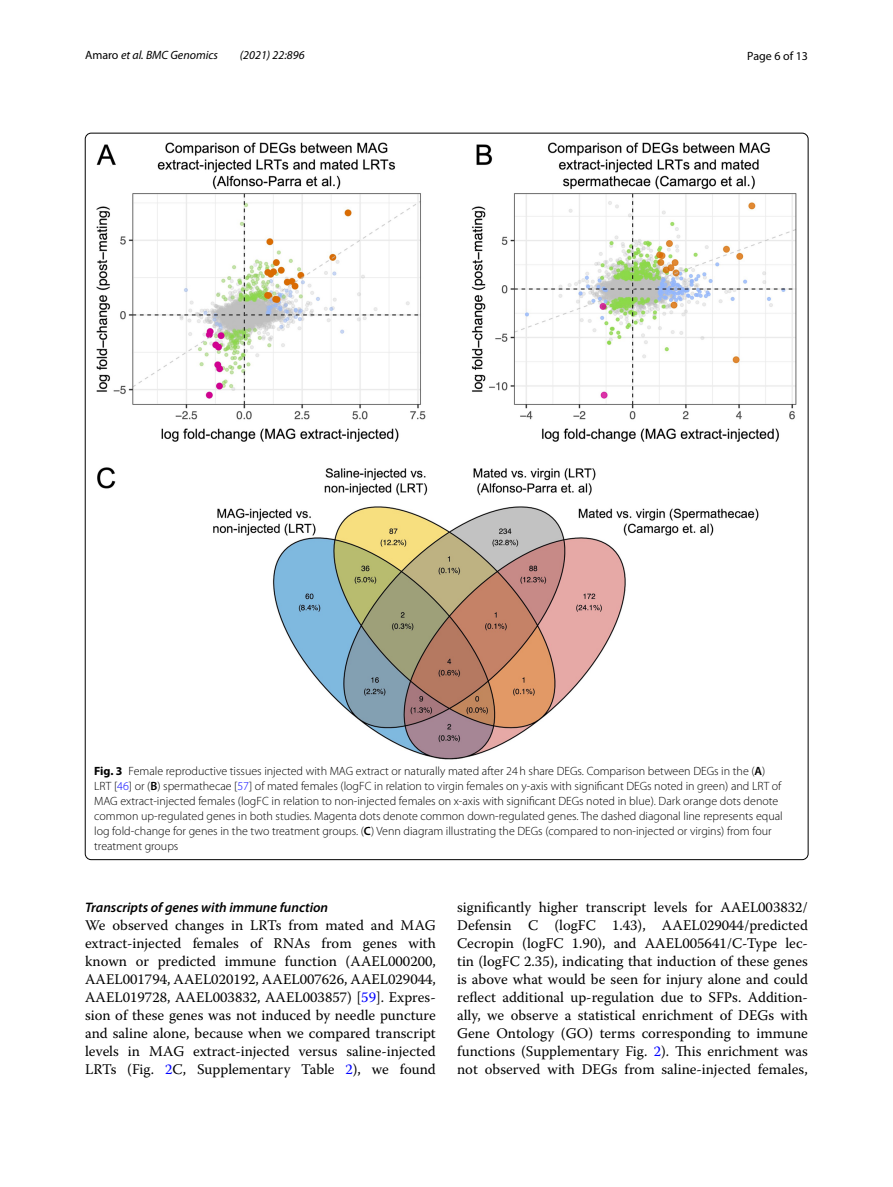
<style>
.page{position:relative;width:893px;height:1187px;background:#fff}
.page>*{position:absolute;margin:0;border:0;box-sizing:border-box;transform-origin:0 0}
.t1{font:14.7px/18px "Warnock Pro";color:#000;text-align:justify}
.t2{font:italic 600 13.8px "Myriad Pro";color:#000}
.t3{font:300 12px/15px "Myriad Pro";color:#000}
.t4{font:italic 12px "Myriad Pro";color:#000}
.t5{font:12px "Myriad Pro";color:#000}
.s1{font-style:normal}
.s2{font-weight:700}
.s3{font-weight:600}
.s4{color:#00f}
</style>
<div class="page">
<img style="left:96px;top:142px;width:701px;height:617px">
<p class="t4" style="left:85px;top:48px;width:135px"><span class="s1">Amaro</span> et al. BMC Genomics</p>
<p class="t4" style="left:240px;top:48px;width:66px">(2021) 22:896</p>
<p class="t5" style="left:747px;top:48px;width:62px">Page 6 of 13</p>
<p class="t3" style="left:94px;top:763px;width:690px"><span class="s2">Fig. 3</span> Female reproductive tissues injected with MAG extract or naturally mated after 24h share DEGs. Comparison between DEGs in the (<span class="s3">A</span>)<br>LRT [<span class="s4">46</span>] or (<span class="s3">B</span>) spermathecae [<span class="s4">57</span>] of mated females (logFC in relation to virgin females on y-axis with significant DEGs noted in green) and LRT of MAG extract-injected females (logFC in relation to non-injected females on x-axis with significant DEGs noted in blue). Dark orange dots denote common up-regulated genes in both studies. Magenta dots denote common down-regulated genes. The dashed diagonal line represents equal log fold-change for genes in the two treatment groups. (<span class="s3">C</span>) Venn diagram illustrating the DEGs (compared to non-injected or virgins) from four treatment groups</p>
<p class="t2" style="left:85px;top:898px;width:245px">Transcripts of genes with immune function</p>
<p class="t1" style="left:85px;top:915px;width:352px">We observed changes in LRTs from mated and MAG extract-injected females of RNAs from genes with known or predicted immune function (AAEL000200, AAEL001794, AAEL020192, AAEL007626, AAEL029044, AAEL019728, AAEL003832, AAEL003857) [<span class="s4">59</span>]. Expres&shy;sion of these genes was not induced by needle puncture and saline alone, because when we compared transcript levels in MAG extract-injected versus saline-injected LRTs (Fig. <span class="s4">2</span>C, Supplementary Table <span class="s4">2</span>), we found</p>
<p class="t1" style="left:457px;top:897px;width:352px">significantly higher transcript levels for AAEL003832/ Defensin C (logFC 1.43), AAEL029044/predicted Cecropin (logFC 1.90), and AAEL005641/C-Type lec&shy;tin (logFC 2.35), indicating that induction of these genes is above what would be seen for injury alone and could reflect additional up-regulation due to SFPs. Addition&shy;ally, we observe a statistical enrichment of DEGs with Gene Ontology (GO) terms corresponding to immune functions (Supplementary Fig. <span class="s4">2</span>). This enrichment was not observed with DEGs from saline-injected females,</p>
</div>
